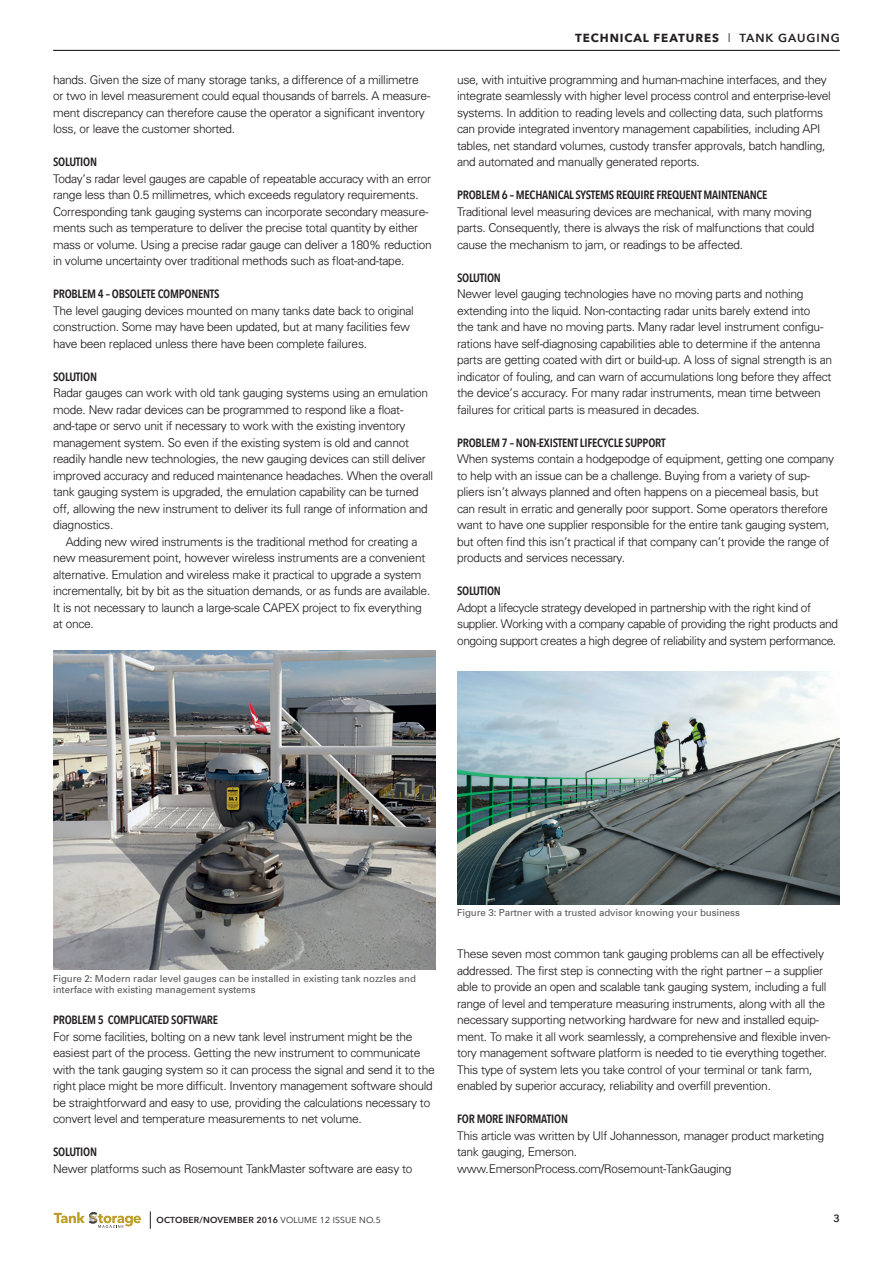
<style>
.page{position:relative;width:893px;height:1263px;background:#fff}
.page>*{position:absolute;margin:0;border:0;box-sizing:border-box;transform-origin:0 0}
.t1{font:300 12px/16.5px "Univers";letter-spacing:-.02em;color:#231f20}
.t2{font:600 12px "Avenir Next Condensed";letter-spacing:-.02em;color:#231f20}
.t3{font:700 11.7px "Avenir Next";letter-spacing:.08em;color:#231f20}
.t4{font:600 10.5px "Avenir Next";color:#231f20}
.t5{font:9.75px/11.7px "Univers";letter-spacing:-.01em;color:#57585a}
.t6{font:600 8.7px "Avenir Next";letter-spacing:.02em;color:#231f20}
.s1{font-weight:400}
.s2{font-weight:600}
</style>
<div class="page">
<svg style="left:54px;top:1212px;width:87px;height:16px"></svg>
<svg style="left:150px;top:1211px;width:1px;height:18px"></svg>
<hr style="left:53px;top:50px;width:787px;height:1px;background:#231f20">
<img style="left:53px;top:650px;width:383px;height:319px">
<img style="left:457px;top:671px;width:383px;height:233px">
<p class="t1" style="left:53px;top:71px;width:379px">hands. Given the size of many storage tanks, a difference of a millimetre or two in level measurement could equal thousands of barrels. A measure&shy;ment discrepancy can therefore cause the operator a significant inventory loss, or leave the customer shorted.</p>
<p class="t2" style="left:53px;top:151px;width:45px">SOLUTION</p>
<p class="t1" style="left:53px;top:170px;width:380px">Today’s radar level gauges are capable of repeatable accuracy with an error range less than 0.5 millimetres, which exceeds regulatory requirements.<br>Corresponding tank gauging systems can incorporate secondary measure&shy;ments such as temperature to deliver the precise total quantity by either mass or volume. Using a precise radar gauge can deliver a 180% reduction in volume uncertainty over traditional methods such as float-and-tape.</p>
<p class="t2" style="left:53px;top:283px;width:168px">PROBLEM 4 – OBSOLETE COMPONENTS</p>
<p class="t1" style="left:53px;top:302px;width:362px">The level gauging devices mounted on many tanks date back to original construction. Some may have been updated, but at many facilities few have been replaced unless there have been complete failures.</p>
<p class="t2" style="left:53px;top:366px;width:45px">SOLUTION</p>
<p class="t1" style="left:53px;top:384px;width:381px">Radar gauges can work with old tank gauging systems using an emulation mode. New radar devices can be programmed to respond like a float&shy;and-tape or servo unit if necessary to work with the existing inventory management system. So even if the existing system is old and cannot readily handle new technologies, the new gauging devices can still deliver improved accuracy and reduced maintenance headaches. When the overall tank gauging system is upgraded, the emulation capability can be turned off, allowing the new instrument to deliver its full range of information and diagnostics.</p>
<p class="t1" style="left:53px;top:533px;width:379px;text-indent:13px">Adding new wired instruments is the traditional method for creating a new measurement point, however wireless instruments are a convenient alternative. Emulation and wireless make it practical to upgrade a system incrementally, bit by bit as the situation demands, or as funds are available.<br>It is not necessary to launch a large-scale CAPEX project to fix everything at once.</p>
<p class="t3" style="left:575px;top:28px;width:266px">TECHNICAL FEATURES <span class="s1">l</span> <span class="s2">TANK GAUGING</span></p>
<p class="t1" style="left:457px;top:71px;width:375px">use, with intuitive programming and human-machine interfaces, and they integrate seamlessly with higher level process control and enterprise-level systems. In addition to reading levels and collecting data, such platforms can provide integrated inventory management capabilities, including API tables, net standard volumes, custody transfer approvals, batch handling, and automated and manually generated reports.</p>
<p class="t2" style="left:457px;top:184px;width:312px">PROBLEM 6 – MECHANICAL SYSTEMS REQUIRE FREQUENT MAINTENANCE</p>
<p class="t1" style="left:457px;top:203px;width:359px">Traditional level measuring devices are mechanical, with many moving parts. Consequently, there is always the risk of malfunctions that could cause the mechanism to jam, or readings to be affected.</p>
<p class="t2" style="left:457px;top:267px;width:45px">SOLUTION</p>
<p class="t1" style="left:457px;top:285px;width:376px">Newer level gauging technologies have no moving parts and nothing extending into the liquid. Non-contacting radar units barely extend into<br>the tank and have no moving parts. Many radar level instrument configu&shy;rations have self-diagnosing capabilities able to determine if the antenna parts are getting coated with dirt or build-up. A loss of signal strength is an indicator of fouling, and can warn of accumulations long before they affect the device’s accuracy. For many radar instruments, mean time between failures for critical parts is measured in decades.</p>
<p class="t2" style="left:457px;top:432px;width:210px">PROBLEM 7 – NON-EXISTENT LIFECYCLE SUPPORT</p>
<p class="t1" style="left:457px;top:450px;width:379px">When systems contain a hodgepodge of equipment, getting one company to help with an issue can be a challenge. Buying from a variety of sup&shy;pliers isn’t always planned and often happens on a piecemeal basis, but can result in erratic and generally poor support. Some operators therefore want to have one supplier responsible for the entire tank gauging system, but often find this isn’t practical if that company can’t provide the range of products and services necessary.</p>
<p class="t2" style="left:457px;top:580px;width:45px">SOLUTION</p>
<p class="t1" style="left:457px;top:599px;width:382px">Adopt a lifecycle strategy developed in partnership with the right kind of supplier. Working with a company capable of providing the right products and ongoing support creates a high degree of reliability and system performance.</p>
<p class="t5" style="left:53px;top:972px;width:364px">Figure 2: Modern radar level gauges can be installed in existing tank nozzles and interface with existing management systems</p>
<p class="t2" style="left:53px;top:1009px;width:166px">PROBLEM 5 COMPLICATED SOFTWARE</p>
<p class="t1" style="left:53px;top:1028px;width:383px">For some facilities, bolting on a new tank level instrument might be the easiest part of the process. Getting the new instrument to communicate with the tank gauging system so it can process the signal and send it to the right place might be more difficult. Inventory management software should be straightforward and easy to use, providing the calculations necessary to convert level and temperature measurements to net volume.</p>
<p class="t2" style="left:53px;top:1141px;width:45px">SOLUTION</p>
<p class="t1" style="left:53px;top:1160px;width:361px">Newer platforms such as Rosemount TankMaster software are easy to</p>
<p class="t5" style="left:457px;top:906px;width:284px">Figure 3: Partner with a trusted advisor knowing your business</p>
<p class="t1" style="left:457px;top:945px;width:375px">These seven most common tank gauging problems can all be effectively addressed. The first step is connecting with the right partner – a supplier able to provide an open and scalable tank gauging system, including a full range of level and temperature measuring instruments, along with all the necessary supporting networking hardware for new and installed equip&shy;ment. To make it all work seamlessly, a comprehensive and flexible inven&shy;tory management software platform is needed to tie everything together.<br>This type of system lets you take control of your terminal or tank farm, enabled by superior accuracy, reliability and overfill prevention.</p>
<p class="t2" style="left:457px;top:1108px;width:112px">FOR MORE INFORMATION</p>
<p class="t1" style="left:457px;top:1127px;width:369px">This article was written by Ulf Johannesson, manager product marketing tank gauging, Emerson. www.EmersonProcess.com/Rosemount-TankGauging</p>
<p class="t6" style="left:157px;top:1212px;width:226px">OCTOBER/NOVEMBER 2016 <span class="s1">VOLUME 12 ISSUE NO.5</span></p>
<p class="t4" style="left:833px;top:1210px;width:8px">3</p>
</div>
